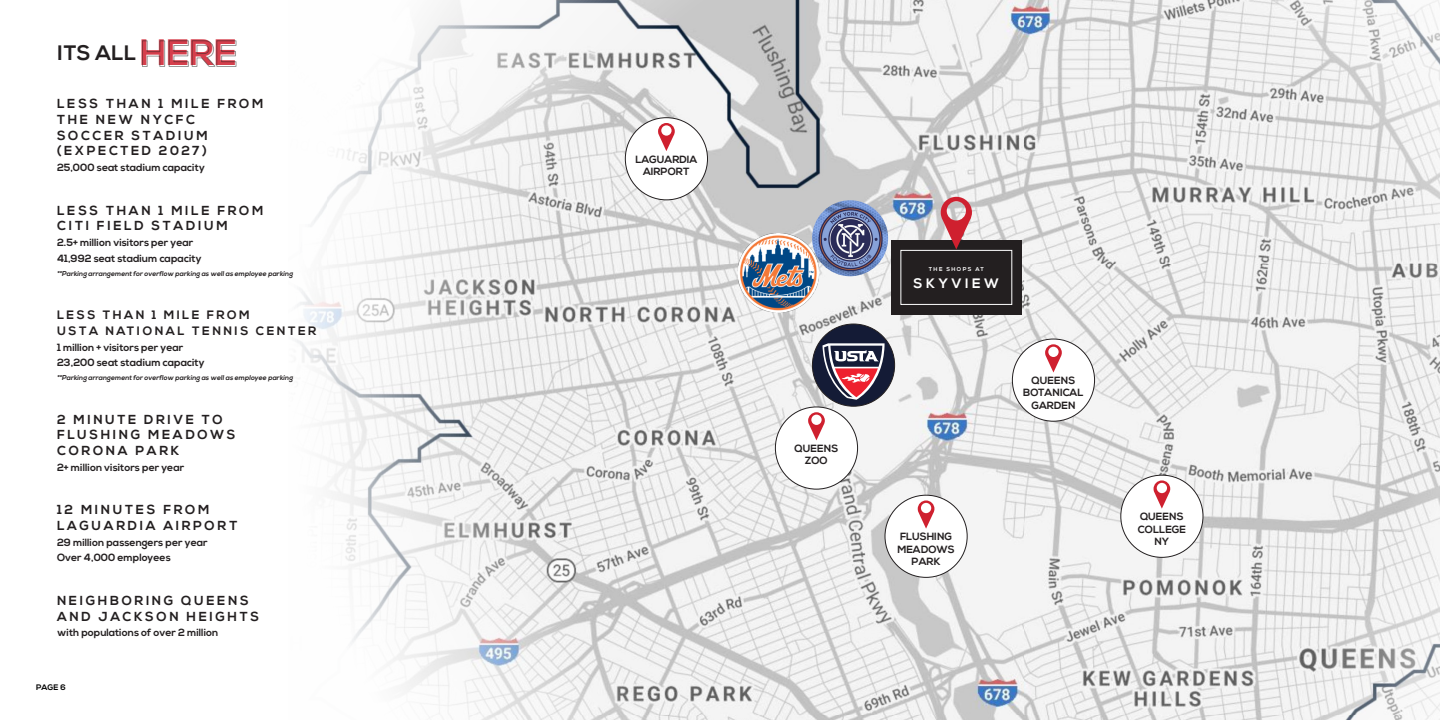
<style>
.page{position:relative;width:1440px;height:720px;background:#fff}
.page>*{position:absolute;margin:0;border:0;box-sizing:border-box;transform-origin:0 0}
.t1{font:700 20.9px "Nexa";letter-spacing:.02em;color:#231f20}
.t2{font:700 13.7px "Nexa";letter-spacing:.25em;color:#fff}
.t3{font:700 13.1px/15.7px "Nexa";letter-spacing:.2em;color:#231f20}
.t4{font:700 12.2px/15.7px "Nexa";letter-spacing:.2em;color:#231f20}
.t5{font:700 10.5px/12.2px "Nexa";color:#231f20;text-align:center}
.t6{font:700 8px "Nexa";color:#000}
.t7{font:700 7px "Nexa";color:#231f20}
.t8{font:700 5.6px "Nexa";letter-spacing:.25em;color:#fff}
.s1{font-size:36.7px}
</style>
<div class="page">
<img style="left:295px;top:0;width:1145px;height:720px">
<img style="left:736px;top:230px;width:84px;height:85px">
<img style="left:812px;top:200px;width:76px;height:76px;border-radius:38px">
<div style="left:891px;top:240px;width:130px;height:75px;background:#231f20"></div>
<div style="left:901px;top:250px;width:111px;height:55px;border:1px solid #fff"></div>
<svg style="left:941px;top:197px;width:31px;height:52px"></svg>
<div style="left:625px;top:118px;width:83px;height:82px;background:#fff;border-radius:50%"></div>
<div style="left:625px;top:117px;width:83px;height:83px;border:1px solid #231f20;border-radius:50%"></div>
<svg style="left:658px;top:123px;width:17px;height:28px"></svg>
<div style="left:885px;top:495px;width:82px;height:82px;background:#fff;border-radius:50%"></div>
<div style="left:885px;top:495px;width:83px;height:83px;border:1px solid #231f20;border-radius:50%"></div>
<svg style="left:918px;top:500px;width:16px;height:29px"></svg>
<div style="left:812px;top:324px;width:83px;height:82px;background:#141b36;border-radius:50%"></div>
<svg style="left:822px;top:343px;width:63px;height:57px"></svg>
<div style="left:812px;top:324px;width:83px;height:83px;border:1px solid #231f20;border-radius:50%"></div>
<div style="left:775px;top:407px;width:83px;height:82px;background:#fff;border-radius:50%"></div>
<div style="left:775px;top:407px;width:83px;height:83px;border:1px solid #231f20;border-radius:50%"></div>
<svg style="left:808px;top:412px;width:17px;height:28px"></svg>
<div style="left:1012px;top:339px;width:83px;height:82px;background:#fff;border-radius:50%"></div>
<div style="left:1012px;top:339px;width:83px;height:83px;border:1px solid #231f20;border-radius:50%"></div>
<svg style="left:1045px;top:344px;width:17px;height:29px"></svg>
<div style="left:1121px;top:475px;width:82px;height:82px;background:#fff;border-radius:50%"></div>
<div style="left:1120px;top:475px;width:83px;height:83px;border:1px solid #231f20;border-radius:50%"></div>
<svg style="left:1154px;top:480px;width:16px;height:29px"></svg>
<h1 class="t1" style="left:58px;top:43px;width:182px">ITS ALL <span class="s1">HERE</span></h1>
<p class="t3" style="left:57px;top:97px;width:208px">LESS THAN 1 MILE FROM<br>THE NEW NYCFC<br>SOCCER STADIUM (EXPECTED 2027)</p>
<p class="t5" style="left:57px;top:162px;width:149px">25,000 seat stadium capacity</p>
<p class="t3" style="left:57px;top:203px;width:208px">LESS THAN 1 MILE FROM<br>CITI FIELD STADIUM</p>
<p class="t5" style="left:57px;top:235px;width:146px;line-height:15.7px;text-align:left">2.5+ million visitors per year<br>41,992 seat stadium capacity</p>
<p class="t7" style="left:57px;top:270px;width:238px">**Parking arrangement for overflow parking as wellas employee parking</p>
<p class="t4" style="left:57px;top:308px;width:261px">LESS THAN 1 MILE FROM<br>USTA NATIONAL TENNIS CENTER</p>
<p class="t5" style="left:57px;top:340px;width:149px;line-height:15.7px;text-align:left">1 million + visitors per year<br>23,200 seat stadium capacity</p>
<p class="t7" style="left:57px;top:374px;width:238px">**Parking arrangement for overflow parking as wellas employee parking</p>
<p class="t3" style="left:57px;top:412px;width:180px">2 MINUTE DRIVE TO<br>FLUSHING MEADOWS<br>CORONA PARK</p>
<p class="t5" style="left:57px;top:462px;width:129px">2+ million visitors per year</p>
<p class="t3" style="left:57px;top:503px;width:182px">12 MINUTES FROM<br>LAGUARDIA AIRPORT</p>
<p class="t5" style="left:57px;top:535px;width:152px;line-height:15.7px;text-align:left">29 million passengers per year<br>Over 4,000 employees</p>
<p class="t3" style="left:57px;top:594px;width:204px">NEIGHBORING QUEENS<br>AND JACKSON HEIGHTS</p>
<p class="t5" style="left:57px;top:627px;width:163px">with populations of over 2 million</p>
<p class="t6" style="left:36px;top:683px;width:31px">PAGE 6</p>
<p class="t5" style="left:635px;top:154px;width:64px">LAGUARDIA<br>AIRPORT</p>
<p class="t5" style="left:795px;top:443px;width:45px">QUEENS<br>ZOO</p>
<p class="t8" style="left:929px;top:266px;width:57px">THE SHOPS AT</p>
<h2 class="t2" style="left:914px;top:275px;width:87px">SKYVIEW</h2>
<p class="t5" style="left:1023px;top:375px;width:62px">QUEENS<br>BOTANICAL<br>GARDEN</p>
<p class="t5" style="left:897px;top:532px;width:59px">FLUSHING<br>MEADOWS<br>PARK</p>
<p class="t5" style="left:1138px;top:512px;width:50px">QUEENS<br>COLLEGE<br>NY</p>
</div>
